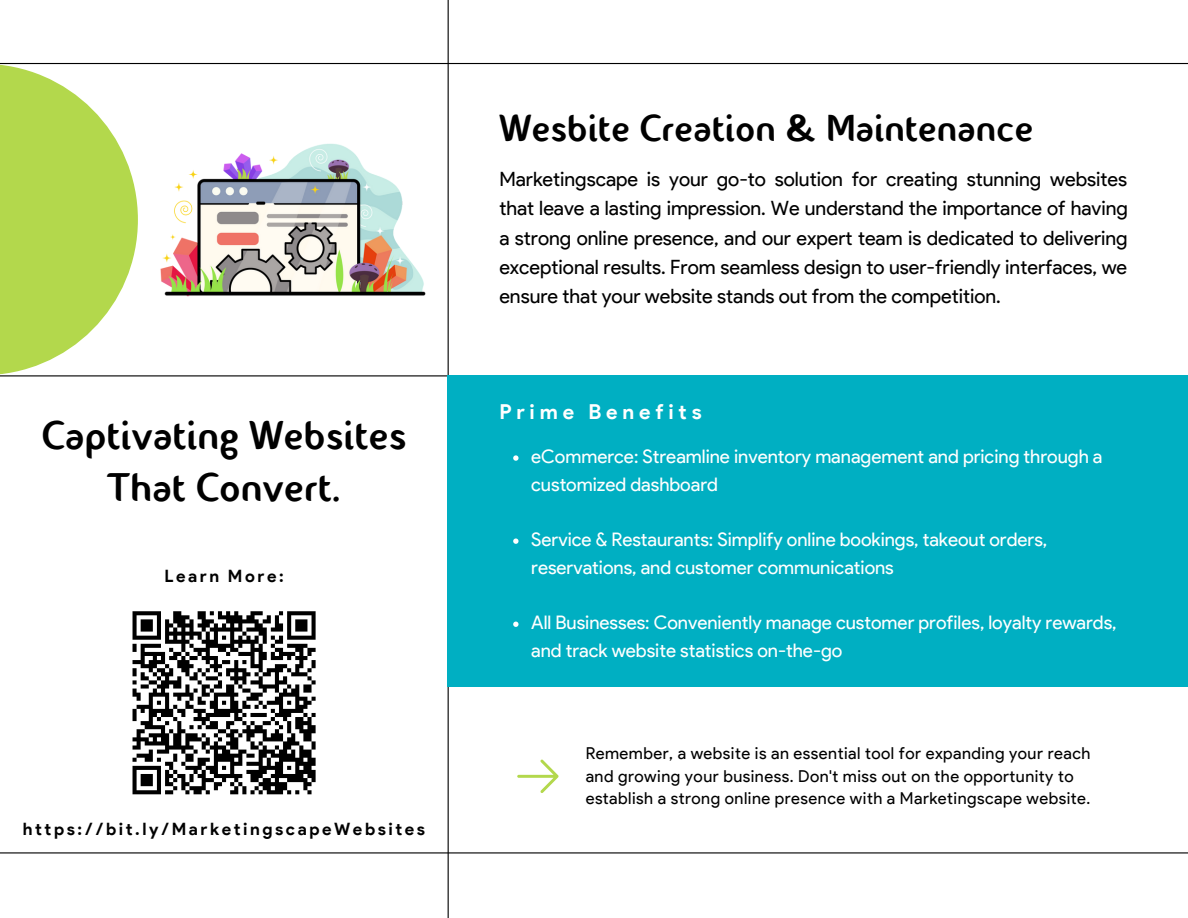
<style>
.page{position:relative;width:1188px;height:918px;background:#fff}
.page>*{position:absolute;margin:0;border:0;box-sizing:border-box;transform-origin:0 0}
.t1{font:40.65px/52.2px "Fontastique Fontastique";letter-spacing:.015em;color:#000;text-align:center}
.t2{font:38.1px "Fontastique Fontastique";letter-spacing:.015em;color:#000}
.t3{font:700 20.55px "Product Sans";letter-spacing:.235em;color:#fff}
.t4{font:19.8px/29.2px "Product Sans";color:#000;text-align:justify}
.t5{font:18.75px/27.8px "Product Sans";color:#fff}
.t6{font:700 17.1px "Product Sans";letter-spacing:.15em;color:#000}
.t7{font:16.5px/22.5px "Product Sans";letter-spacing:.03em;color:#000}
</style>
<div class="page">
<svg style="left:0;top:64px;width:138px;height:311px"></svg>
<img style="left:138px;top:65px;width:311px;height:310px;border-radius:50%">
<hr style="left:448px;top:0;width:1px;height:918px;background:#000">
<hr style="left:0;top:63px;width:1188px;height:1px;background:#000">
<hr style="left:0;top:852px;width:1188px;height:1px;background:#000">
<hr style="left:0;top:375px;width:1188px;height:1px;background:#000">
<div style="left:448px;top:375px;width:740px;height:312px;background:#00afc2"></div>
<svg style="left:513px;top:455px;width:6px;height:6px"></svg>
<svg style="left:513px;top:538px;width:6px;height:6px"></svg>
<svg style="left:513px;top:622px;width:6px;height:5px"></svg>
<svg style="left:517px;top:759px;width:42px;height:34px"></svg>
<svg style="left:132px;top:611px;width:184px;height:184px"></svg>
<p class="t1" style="left:42px;top:413px;width:366px">Captivating Websites<br>That Convert.</p>
<p class="t6" style="left:165px;top:565px;width:121px">Learn More:</p>
<p class="t6" style="left:23px;top:819px;width:404px">https://bit.ly/MarketingscapeWebsites</p>
<p class="t2" style="left:499px;top:112px;width:536px">Wesbite Creation &amp; Maintenance</p>
<p class="t4" style="left:499px;top:164px;width:630px">Marketingscape is your go-to solution for creating stunning websites that leave a lasting impression. We understand the importance of having a strong online presence, and our expert team is dedicated to delivering exceptional results. From seamless design to user-friendly interfaces, we ensure that your website stands out from the competition.</p>
<p class="t3" style="left:499px;top:399px;width:204px">Prime Benefits</p>
<p class="t5" style="left:531px;top:442px;width:573px">eCommerce: Streamline inventory management and pricing through a customized dashboard</p>
<p class="t5" style="left:531px;top:525px;width:518px">Service &amp; Restaurants: Simplify online bookings, takeout orders, reservations, and customer communications</p>
<p class="t5" style="left:531px;top:609px;width:587px">All Businesses: Conveniently manage customer profiles, loyalty rewards, and track website statistics on-the-go</p>
<p class="t7" style="left:586px;top:742px;width:506px">Remember, a website is an essential tool for expanding your reach and growing your business. Don't miss out on the opportunity to establish a strong online presence with a Marketingscape website.</p>
</div>
